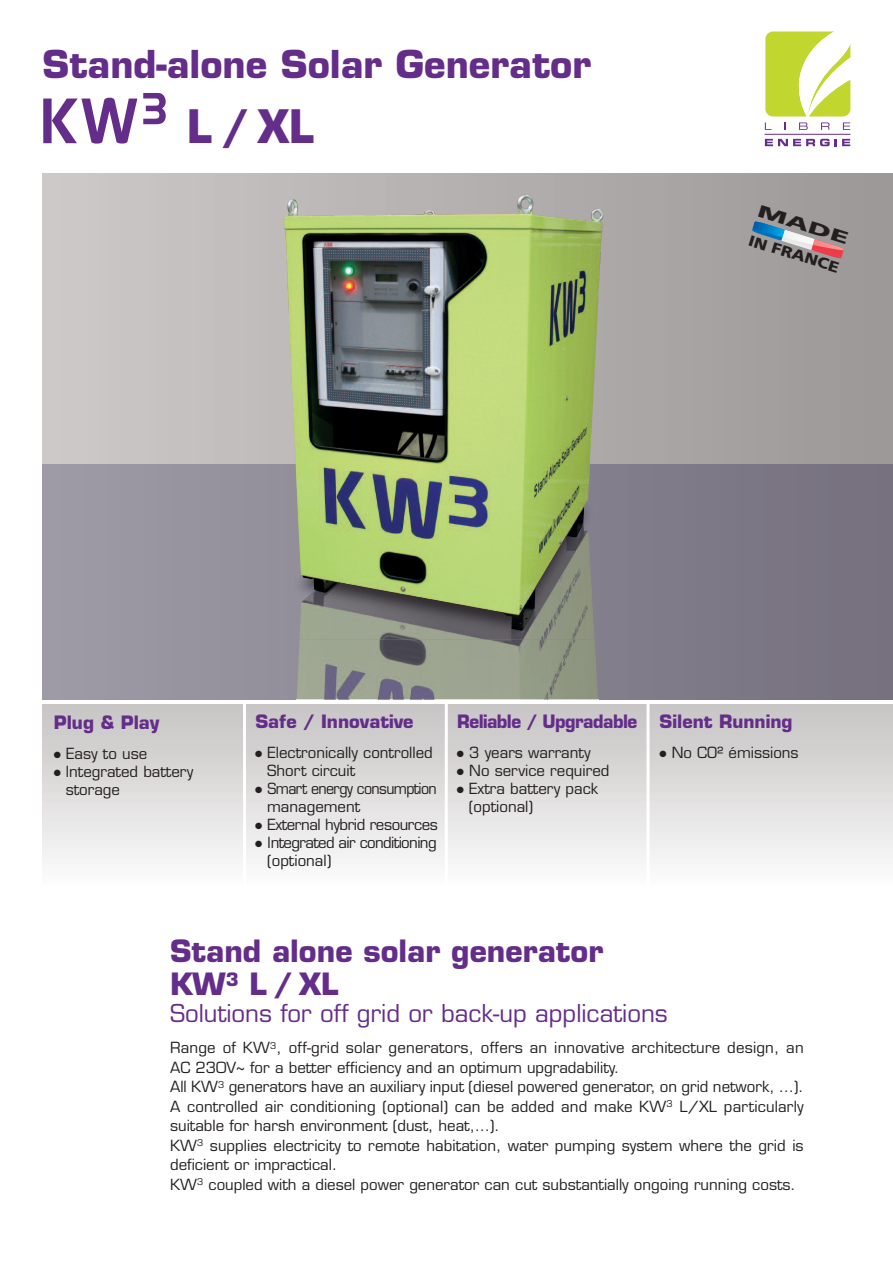
<style>
.page{position:relative;width:893px;height:1263px;background:#fff}
.page>*{position:absolute;margin:0;border:0;box-sizing:border-box;transform-origin:0 0}
.t1{font:700 45px "Eurostile";color:#642d89;scale:.95 1}
.t2{font:700 37.5px "Eurostile";color:#642d89}
.t3{font:700 30px/33px "Eurostile";color:#642d89}
.t4{font:24px "Eurostile";color:#642d89}
.t5{font:700 18px "Eurostile";color:#642d89}
.t6{font:700 18px "Eurostile";letter-spacing:-.03em;color:#642d89;scale:.95 1}
.t7{font:900 17.1px "Frutiger";color:#231f20;scale:1.74 1}
.t8{font:900 15.15px "Frutiger";color:#231f20;scale:1.14 1}
.t9{font:15px/19.5px "Eurostile";color:#231f20}
.t10{font:15px/18px "Eurostile";letter-spacing:-.04em;color:#231f20}
.t11{font:15px/18px "Eurostile";letter-spacing:-.04em;color:#231f20;scale:.95 1}
.t12{font:15px "Eurostile";letter-spacing:-.03em;color:#231f20}
</style>
<div class="page">
<div style="left:43px;top:173px;width:850px;height:292px;background:linear-gradient(to right,#cdc9c8,#9c9897)"></div>
<svg style="left:43px;top:464px;width:850px;height:235px;background:#898491"></svg>
<div style="left:43px;top:704px;width:850px;height:183px;background:linear-gradient(to bottom,#c6c3c3,#fcfdfd)"></div>
<svg style="left:765px;top:139px;width:85px;height:7px"></svg>
<svg style="left:765px;top:31px;width:85px;height:99px"></svg>
<hr style="left:765px;top:134px;width:85px;height:1px;background:#642d89">
<hr style="left:243px;top:702px;width:3px;height:221px;background:#fff">
<hr style="left:445px;top:702px;width:3px;height:221px;background:#fff">
<hr style="left:646px;top:702px;width:3px;height:221px;background:#fff">
<img style="left:297px;top:699px;width:301px;height:1px">
<img style="left:297px;top:639px;width:301px;height:60px">
<svg style="left:752px;top:221px;width:92px;height:38px;background:#a09ba3"></svg>
<img style="left:299px;top:631px;width:296px;height:8px">
<img style="left:284px;top:194px;width:320px;height:437px">
<svg style="left:43px;top:97px;width:94px;height:47px"></svg>
<svg style="left:143px;top:93px;width:23px;height:31px"></svg>
<h2 class="t2" style="left:43px;top:50px;width:550px">Stand-alone Solar Generator</h2>
<h1 class="t1" style="left:187px;top:109px;width:135px">L/XL</h1>
<p class="t7" style="left:760px;top:204px;width:56px;rotate:17deg">MADE</p>
<p class="t8" style="left:751px;top:234px;width:84px;rotate:17deg">IN FRANCE</p>
<p class="t5" style="left:54px;top:716px;width:107px">Plug &amp; Play</p>
<p class="t9" style="left:54px;top:745px;width:95px">● Easy to use</p>
<p class="t9" style="left:66px;top:764px;width:129px;line-height:18px;text-indent:-12px">● lntegrated battery storage</p>
<p class="t5" style="left:255px;top:715px;width:160px">Safe / Innovative</p>
<p class="t9" style="left:267px;top:745px;width:167px;line-height:18px;text-indent:-12px">● Electronically controlled<br>Short circuit</p>
<p class="t11" style="left:267px;top:781px;width:180px;text-indent:-12px">● Smart energy consumption management</p>
<p class="t12" style="left:255px;top:819px;width:184px">● External hybrid resources</p>
<p class="t10" style="left:267px;top:835px;width:171px;text-indent:-12px">● lntegrated air conditioning (optional)</p>
<p class="t6" style="left:457px;top:715px;width:191px">Reliable / Upgradable</p>
<p class="t9" style="left:457px;top:745px;width:135px">● 3 years warranty</p>
<p class="t9" style="left:457px;top:763px;width:154px">● No service required</p>
<p class="t9" style="left:469px;top:781px;width:131px;line-height:18px;text-indent:-12px">● Extra battery pack (optional)</p>
<p class="t5" style="left:660px;top:715px;width:134px">Silent Running</p>
<p class="t9" style="left:659px;top:745px;width:141px">● No CO² émissions</p>
<h3 class="t3" style="left:170px;top:937px;width:435px">Stand alone solar generator<br>KW<sup>3</sup> L/XL</h3>
<h3 class="t4" style="left:170px;top:1004px;width:499px">Solutions for off grid or back-up applications</h3>
<p class="t9" style="left:170px;top:1040px;width:635px">Range of KW<sup>3</sup>, off-grid solar generators, offers an innovative architecture design, an AC 230V~ for a better efficiency and an optimum upgradability.<br>All KW<sup>3</sup> generators have an auxiliary input (diesel powered generator, on grid network, …).<br>A controlled air conditioning (optional) can be added and make KW<sup>3</sup> L/XL particularly suitable for harsh environment (dust, heat,…).<br>KW<sup>3</sup> supplies electricity to remote habitation, water pumping system where the grid is deficient or impractical.<br>KW<sup>3</sup> coupled with a diesel power generator can cut substantially ongoing running costs.</p>
</div>
